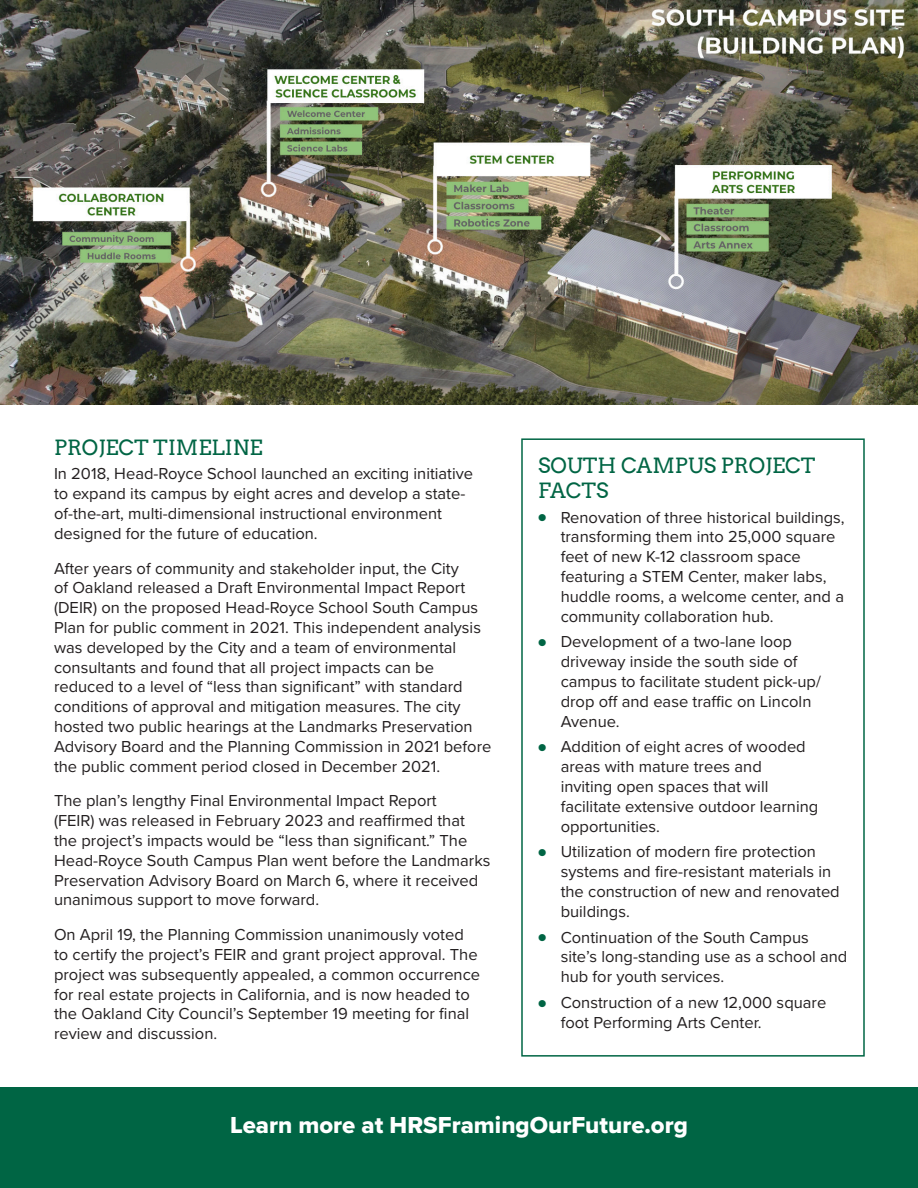
<style>
.page{position:relative;width:918px;height:1188px;background:#fff}
.page>*{position:absolute;margin:0;border:0;box-sizing:border-box;transform-origin:0 0}
.t1{font:24px "Proxima Nova Extrabld";color:#fff}
.Paragraph_Style_3{font:21px/25.2px "Arvo";color:#006544}
.t2{font:16.5px/19.8px "Proxima Nova";color:#231f20}
.s1{font-size:12px;color:#006544}
</style>
<div class="page">
<div style="left:0;top:1087px;width:918px;height:101px;background:#006544"></div>
<img style="left:0;top:0;width:918px;height:405px">
<p class="Paragraph_Style_3" style="left:54px;top:435px;width:210px">PROJECT TIMELINE</p>
<p class="t2" style="left:54px;top:463px;width:421px">In 2018, Head-Royce School launched an exciting initiative to expand its campus by eight acres and develop a state&shy;of-the-art, multi-dimensional instructional environment designed for the future of education.</p>
<p class="t2" style="left:54px;top:558px;width:439px">After years of community and stakeholder input, the City<br>of Oakland released a Draft Environmental Impact Report (DEIR) on the proposed Head-Royce School South Campus Plan for public comment in 2021. This independent analysis was developed by the City and a team of environmental consultants and found that all project impacts can be reduced to a level of “less than significant” with standard conditions of approval and mitigation measures. The city hosted two public hearings at the Landmarks Preservation Advisory Board and the Planning Commission in 2021 before the public comment period closed in December 2021.</p>
<p class="t2" style="left:54px;top:790px;width:438px">The plan’s lengthy Final Environmental Impact Report<br>(FEIR) was released in February 2023 and reaffirmed that the project’s impacts would be “less than significant.” The Head-Royce South Campus Plan went before the Landmarks Preservation Advisory Board on March 6, where it received unanimous support to move forward.</p>
<p class="t2" style="left:54px;top:924px;width:428px">On April 19, the Planning Commission unanimously voted to certify the project’s FEIR and grant project approval. The project was subsequently appealed, a common occurrence for real estate projects in California, and is now headed to the Oakland City Council’s September 19 meeting for final review and discussion.</p>
<p class="Paragraph_Style_3" style="left:538px;top:453px;width:279px">SOUTH CAMPUS PROJECT<br>FACTS</p>
<p class="t2" style="left:561px;top:507px;width:286px;text-indent:-22px"><span class="s1">●</span> Renovation of three historical buildings, transforming them into 25,000 square feet of new K-12 classroom space featuring a STEM Center, maker labs, huddle rooms, a welcome center, and a community collaboration hub.</p>
<p class="t2" style="left:561px;top:631px;width:262px;text-indent:-22px"><span class="s1">●</span> Development of a two-lane loop driveway inside the south side of campus to facilitate student pick-up/ drop off and ease traffic on Lincoln<br>Avenue.</p>
<p class="t2" style="left:561px;top:736px;width:259px;text-indent:-22px"><span class="s1">●</span> Addition of eight acres of wooded areas with mature trees and<br>inviting open spaces that will facilitate extensive outdoor learning opportunities.</p>
<p class="t2" style="left:561px;top:841px;width:281px;text-indent:-22px"><span class="s1">●</span> Utilization of modern fire protection systems and fire-resistant materials in the construction of new and renovated buildings.</p>
<p class="t2" style="left:561px;top:927px;width:288px;text-indent:-22px"><span class="s1">●</span> Continuation of the South Campus site’s long-standing use as a school and hub for youth services.</p>
<p class="t2" style="left:561px;top:992px;width:267px;text-indent:-22px"><span class="s1">●</span> Construction of a new 12,000 square foot Performing Arts Center.</p>
<p class="t1" style="left:230px;top:1107px;width:459px">Learn more at HRSFramingOurFuture.org</p>
</div>
